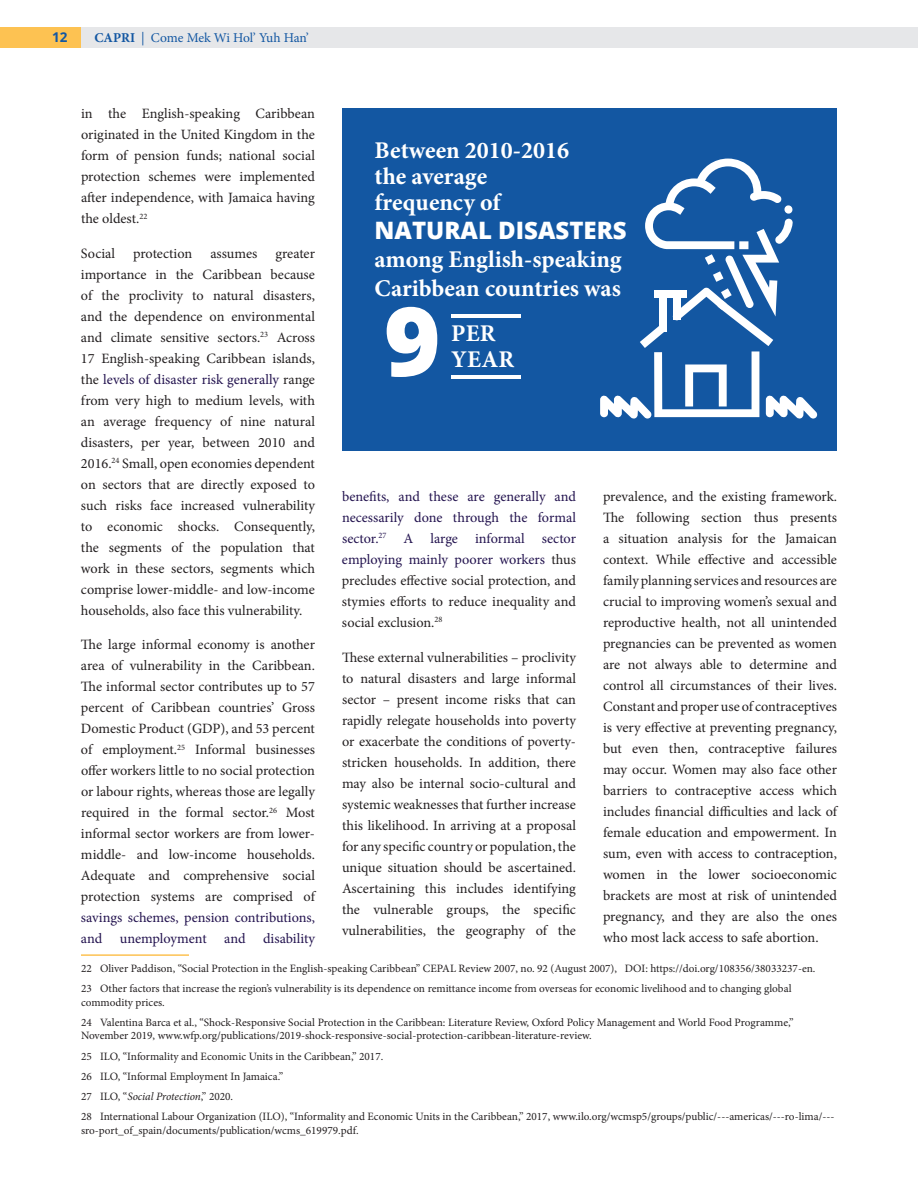
<style>
.page{position:relative;width:918px;height:1188px;background:#fff}
.page>*{position:absolute;margin:0;border:0;box-sizing:border-box;transform-origin:0 0}
.t1{font:800 96px "Open Sans";color:#fff}
.t2{font:700 24px/25.8px "Minion Pro";color:#fff}
.t3{font:800 24px "Open Sans";color:#fff}
.t4{font:14.25px/21px "Minion Pro";color:#231f20;text-align:justify}
.t5{font:14.25px/21px "Minion Pro";color:#23134f}
.t6{font:13.5px "Minion Pro";letter-spacing:-.01em;color:#1357a2}
.t7{font:700 13.5px "Open Sans";color:#1357a2}
.t8{font:11.25px/20.2px "Minion Pro";color:#231f20}
.s1{font-weight:700}
.s2{color:#23134f}
.s3{font-style:italic}
.s4{color:#231f20}
</style>
<div class="page">
<hr style="left:81px;top:954px;width:108px;height:2px;background:#fdc252">
<div style="left:342px;top:108px;width:495px;height:342px;background:#1357a2"></div>
<svg style="left:600px;top:159px;width:218px;height:260px"></svg>
<hr style="left:451px;top:314px;width:69px;height:3px;background:#fff">
<hr style="left:451px;top:376px;width:69px;height:3px;background:#fff">
<div style="left:81px;top:27px;width:837px;height:20px;background:#e6e7e9"></div>
<div style="left:0;top:27px;width:81px;height:20px;background:#fdc252"></div>
<p class="t7" style="left:52px;top:28px;width:17px">12</p>
<p class="t6" style="left:94px;top:29px;width:216px"><span class="s1">CAPRI</span> | Come Mek Wi Hol’ Yuh Han’</p>
<p class="t4" style="left:81px;top:103px;width:236px">in the English-speaking Caribbean originated in the United Kingdom in the form of pension funds; national social protection schemes were implemented after independence, with Jamaica having the oldest.<sup>22</sup></p>
<p class="t4" style="left:81px;top:243px;width:36px">Social</p>
<p class="t4" style="left:133px;top:243px;width:61px">protection</p>
<p class="t4" style="left:210px;top:243px;width:48px">assumes</p>
<h2 class="t2" style="left:375px;top:137px;width:196px">Between 2010-2016 the average frequency of</h2>
<h2 class="t3" style="left:375px;top:212px;width:254px">NATURAL DISASTERS</h2>
<h2 class="t2" style="left:375px;top:245px;width:249px;line-height:28.8px">among English-speaking<br>Caribbean countries was</h2>
<h1 class="t1" style="left:384px;top:268px;width:58px">9</h1>
<p class="t4" style="left:81px;top:243px;width:236px;text-indent:194px">greater importance in the Caribbean because of the proclivity to natural disasters, and the dependence on environmental and climate sensitive sectors.<sup>23</sup> Across 17 English-speaking Caribbean islands, the <span class="s2">levels of disaster risk generally</span> range from very high to medium levels, with an average frequency of nine natural disasters, per year, between 2010 and 2016.<sup>24</sup> Small, open economies dependent on sectors that are directly exposed to such risks face increased vulnerability to economic shocks. Consequently, the segments of the population that work in these sectors, segments which comprise lower-middle- and low-income households, also face this vulnerability.</p>
<p class="t4" style="left:81px;top:634px;width:236px">The large informal economy is another area of vulnerability in the Caribbean.<br>The informal sector contributes up to 57 percent of Caribbean countries’ Gross Domestic Product (GDP), and 53 percent of employment.<sup>25</sup> Informal businesses offer workers little to no social protection or labour rights, whereas those are legally required in the formal sector.<sup>26</sup> Most informal sector workers are from lower&shy;middle- and low-income households.<br>Adequate and comprehensive social protection systems are comprised of</p>
<p class="t5" style="left:81px;top:907px;width:235px">savings schemes, pension contributions, and unemployment and disability</p>
<p class="t8" style="left:81px;top:958px;width:736px">22 Oliver Paddison, “Social Protection in the English-speaking Caribbean” CEPAL Review 2007, no. 92 (August 2007), DOI: https://doi.org/108356/38033237-en.<br>23 Other factors that increase the region’s vulnerability is its dependence on remittance income from overseas for economic livelihood and to changing global</p>
<p class="t8" style="left:81px;top:992px;width:714px">commodity prices.<br>24 Valentina Barca et al., “Shock-Responsive Social Protection in the Caribbean: Literature Review, Oxford Policy Management and World Food Programme,”</p>
<p class="t8" style="left:81px;top:1026px;width:755px">November 2019, www.wfp.org/publications/2019-shock-responsive-social-protection-caribbean-literature-review.<br>25 ILO, “Informality and Economic Units in the Caribbean,” 2017.<br>26 ILO, “Informal Employment In Jamaica.”<br>27 ILO, “<span class="s3">Social Protection</span>,” 2020.<br>28 International Labour Organization (ILO), “Informality and Economic Units in the Caribbean,” 2017, www.ilo.org/wcmsp5/groups/public/---americas/---ro-lima/---</p>
<p class="t8" style="left:81px;top:1120px;width:279px">sro-port_of_spain/documents/publication/wcms_619979.pdf.</p>
<h2 class="t2" style="left:451px;top:320px;width:65px">PER<br>YEAR</h2>
<p class="t5" style="left:342px;top:486px;width:236px;text-align:justify">benefits, and these are generally and necessarily done through the formal sector.<sup>27</sup> A large informal sector employing mainly poorer workers <span class="s4">thus precludes effective social protection, and stymies efforts to reduce inequality and social exclusion.</span><sup>28</sup></p>
<p class="t4" style="left:342px;top:647px;width:236px">These external vulnerabilities – proclivity to natural disasters and large informal sector – present income risks that can rapidly relegate households into poverty or exacerbate the conditions of poverty&shy;stricken households. In addition, there may also be internal socio-cultural and systemic weaknesses that further increase this likelihood. In arriving at a proposal for any specific country or population, the unique situation should be ascertained.<br>Ascertaining this includes identifying the vulnerable groups, the specific vulnerabilities, the geography of the</p>
<p class="t4" style="left:603px;top:486px;width:236px">prevalence, and the existing framework.<br>The following section thus presents a situation analysis for the Jamaican context. While effective and accessible family planning services and resources are crucial to improving women’s sexual and reproductive health, not all unintended pregnancies can be prevented as women are not always able to determine and control all circumstances of their lives.<br>Constant and proper use of contraceptives is very effective at preventing pregnancy, but even then, contraceptive failures may occur. Women may also face other barriers to contraceptive access which includes financial difficulties and lack of female education and empowerment. In sum, even with access to contraception, women in the lower socioeconomic brackets are most at risk of unintended pregnancy, and they are also the ones who most lack access to safe abortion.</p>
</div>
